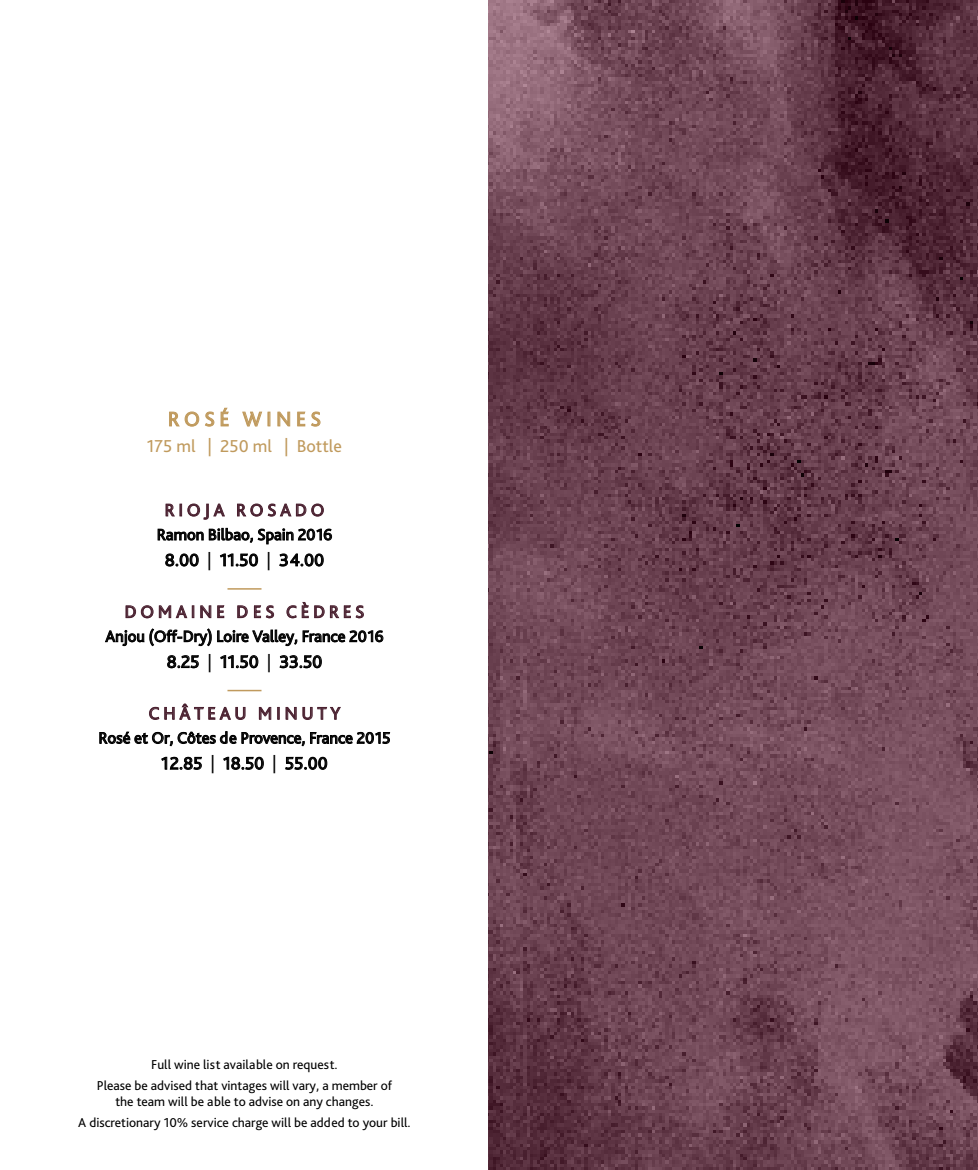
<style>
.page{position:relative;width:978px;height:1170px;background:#fff}
.page>*{position:absolute;margin:0;border:0;box-sizing:border-box;transform-origin:0 0}
.t1{font:21px "Bliss Pro";letter-spacing:.215em;color:#c09a5d}
.t2{font:18px "Bliss Pro";color:#000}
.t3{font:18px "Bliss Pro";letter-spacing:.215em;color:#4a2130}
.t4{font:18px "Bliss Pro";color:#c09a5d}
.t5{font:16.5px "Bliss Pro";color:#000}
.t6{font:13.5px/20.4px "Bliss Pro";color:#000;text-align:center}
</style>
<div class="page">
<svg style="left:169px;top:407px;width:60px;height:20px"></svg>
<svg style="left:242px;top:411px;width:28px;height:16px"></svg>
<svg style="left:277px;top:411px;width:13px;height:16px"></svg>
<svg style="left:297px;top:411px;width:24px;height:16px"></svg>
<svg style="left:165px;top:503px;width:60px;height:17px"></svg>
<svg style="left:237px;top:503px;width:87px;height:14px"></svg>
<svg style="left:158px;top:529px;width:45px;height:11px"></svg>
<svg style="left:209px;top:528px;width:123px;height:16px"></svg>
<svg style="left:165px;top:553px;width:34px;height:13px"></svg>
<svg style="left:220px;top:553px;width:38px;height:13px"></svg>
<svg style="left:279px;top:553px;width:45px;height:13px"></svg>
<hr style="left:227px;top:588px;width:34px;height:1px;background:#c09a5d">
<svg style="left:125px;top:605px;width:69px;height:13px"></svg>
<svg style="left:200px;top:605px;width:25px;height:13px"></svg>
<svg style="left:237px;top:605px;width:11px;height:13px"></svg>
<svg style="left:254px;top:605px;width:20px;height:13px"></svg>
<svg style="left:286px;top:602px;width:78px;height:16px"></svg>
<svg style="left:105px;top:630px;width:39px;height:15px"></svg>
<svg style="left:150px;top:628px;width:147px;height:18px"></svg>
<svg style="left:303px;top:630px;width:80px;height:12px"></svg>
<svg style="left:167px;top:655px;width:32px;height:13px"></svg>
<svg style="left:220px;top:655px;width:38px;height:13px"></svg>
<svg style="left:280px;top:655px;width:42px;height:13px"></svg>
<hr style="left:227px;top:689px;width:34px;height:2px;background:#c09a5d">
<svg style="left:149px;top:703px;width:97px;height:17px"></svg>
<svg style="left:259px;top:706px;width:82px;height:14px"></svg>
<svg style="left:100px;top:731px;width:136px;height:15px"></svg>
<svg style="left:242px;top:732px;width:148px;height:14px"></svg>
<svg style="left:161px;top:756px;width:41px;height:13px"></svg>
<svg style="left:223px;top:756px;width:41px;height:13px"></svg>
<svg style="left:285px;top:756px;width:42px;height:13px"></svg>
<img style="left:489px;top:0;width:489px;height:1169px">
<h1 class="t1" style="left:168px;top:406px;width:155px">ROSÉ WINES</h1>
<h2 class="t4" style="left:147px;top:434px;width:197px">175 ml | 250 ml | Bottle</h2>
<h2 class="t3" style="left:165px;top:499px;width:161px">RIOJA ROSADO</h2>
<p class="t5" style="left:157px;top:524px;width:177px">Ramon Bilbao, Spain 2016</p>
<h2 class="t2" style="left:165px;top:548px;width:161px">8.00 | 11.50 | 34.00</h2>
<h2 class="t3" style="left:125px;top:600px;width:241px">DOMAINE DES CÈDRES</h2>
<p class="t5" style="left:105px;top:626px;width:280px">Anjou (Off-Dry) Loire Valley, France 2016</p>
<h2 class="t2" style="left:167px;top:650px;width:157px">8.25 | 11.50 | 33.50</h2>
<h2 class="t3" style="left:149px;top:702px;width:193px">CHÂTEAU MINUTY</h2>
<p class="t5" style="left:98px;top:727px;width:294px">Rosé et Or, Côtes de Provence, France 2015</p>
<h2 class="t2" style="left:161px;top:752px;width:168px">12.85 | 18.50 | 55.00</h2>
<p class="t6" style="left:97px;top:1054px;width:297px">Full wine list available on request.<br>Please be advised that vintages will vary, a member of</p>
<p class="t6" style="left:78px;top:1090px;width:334px">the team will be able to advise on any changes.<br>A discretionary 10% service charge will be added to your bill.</p>
</div>
